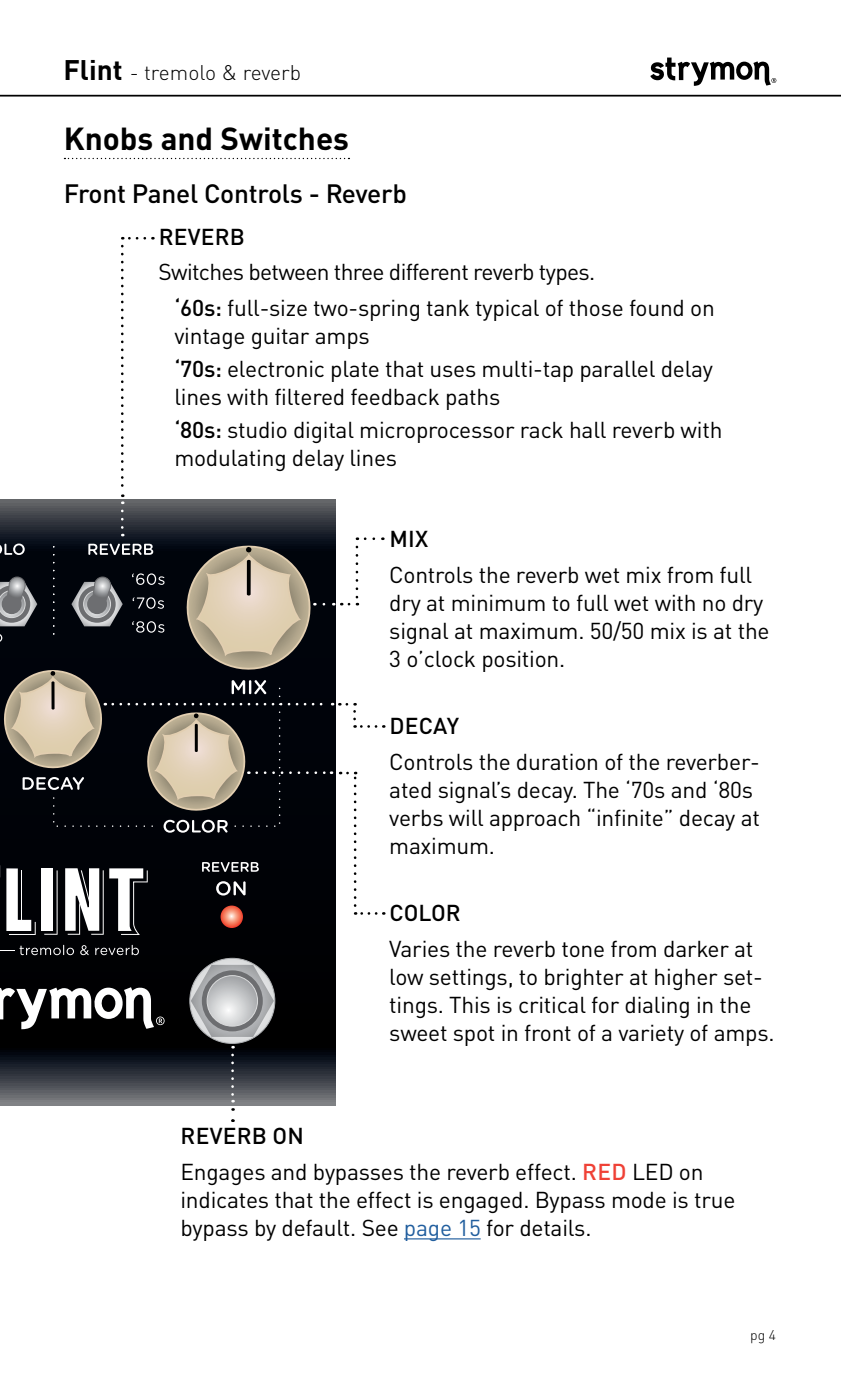
<style>
.page{position:relative;width:841px;height:1386px;background:#fff}
.page>*{position:absolute;margin:0;border:0;box-sizing:border-box;transform-origin:0 0}
.H1_ChapterTitle_Not{font:700 31.5px "DINOT";color:#000}
.H2_SectionTitle{font:500 26.25px "DINOT";letter-spacing:-.01em;color:#000}
.BODY{font:22.75px/28px "DINOT";letter-spacing:-.01em;color:#000}
.BODY_Indent1{font:22.75px/28px "DINOT";letter-spacing:-.01em;color:#000}
.BODY-2{font:22.75px "DINOT";letter-spacing:-.03em;color:#000}
.CalloutTitle_CAPS{font:500 22.75px "DINOT";letter-spacing:.01em;color:#000}
.t1{font:300 21px "DINOT";color:#000}
.t2{font:300 14px "DINOT";color:#000}
.s1{font-weight:700;font-size:28px}
.s2{font-weight:500}
.s3{font-weight:500;color:#ef4136}
.s4{color:#215e9e}
</style>
<div class="page">
<hr style="left:0;top:95px;width:840px;height:2px;background:#000">
<svg style="left:650px;top:58px;width:125px;height:28px"></svg>
<svg style="left:64px;top:158px;width:285px;height:1px"></svg>
<hr style="left:404px;top:1238px;width:76px;height:1px;background:#215e9e">
<svg style="left:0;top:499px;width:335px;height:606px"></svg>
<svg style="left:190px;top:958px;width:85px;height:85px"></svg>
<svg style="left:191px;top:965px;width:83px;height:72px"></svg>
<svg style="left:204px;top:972px;width:57px;height:57px"></svg>
<div style="left:202px;top:970px;width:61px;height:61px;border:4px solid #6d6e71;border-radius:50%"></div>
<svg style="left:207px;top:976px;width:50px;height:50px"></svg>
<div style="left:206px;top:975px;width:52px;height:52px;border:1px solid #dadbdc;border-radius:50%"></div>
<svg style="left:0;top:987px;width:164px;height:42px"></svg>
<svg style="left:80px;top:945px;width:9px;height:10px"></svg>
<svg style="left:95px;top:945px;width:44px;height:10px"></svg>
<svg style="left:0;top:945px;width:74px;height:10px"></svg>
<svg style="left:231px;top:1055px;width:3px;height:47px"></svg>
<svg style="left:231px;top:1108px;width:3px;height:14px"></svg>
<svg style="left:0;top:511px;width:376px;height:424px"></svg>
<svg style="left:122px;top:237px;width:23px;height:3px"></svg>
<svg style="left:121px;top:246px;width:2px;height:258px"></svg>
<p class="t1" style="left:63px;top:60px;width:239px"><span class="s1">Flint</span> - tremolo &amp; reverb</p>
<p class="H1_ChapterTitle_Not" style="left:64px;top:118px;width:287px">Knobs and Switches</p>
<p class="H2_SectionTitle" style="left:64px;top:177px;width:344px">Front Panel Controls - Reverb</p>
<p class="CalloutTitle_CAPS" style="left:159px;top:223px;width:88px">REVERB</p>
<p class="BODY-2" style="left:158px;top:257px;width:434px">Switches between three different reverb types.</p>
<p class="BODY_Indent1" style="left:174px;top:293px;width:541px"><span class="s2">‘60s:</span> full-size two-spring tank typical of those found on vintage guitar amps</p>
<p class="BODY_Indent1" style="left:174px;top:354px;width:540px"><span class="s2">‘70s:</span> electronic plate that uses multi-tap parallel delay lines with filtered feedback paths</p>
<p class="BODY_Indent1" style="left:174px;top:415px;width:549px"><span class="s2">‘80s:</span> studio digital microprocessor rack hall reverb with modulating delay lines</p>
<p class="CalloutTitle_CAPS" style="left:389px;top:524px;width:40px">MIX</p>
<p class="BODY" style="left:389px;top:560px;width:381px">Controls the reverb wet mix from full dry at minimum to full wet with no dry signal at maximum. 50/50 mix is at the<br>3 o’clock position.</p>
<p class="CalloutTitle_CAPS" style="left:389px;top:711px;width:71px">DECAY</p>
<p class="BODY" style="left:389px;top:747px;width:372px">Controls the duration of the reverber&shy;ated signal’s decay. The ‘70s and ‘80s verbs will approach “infinite” decay at maximum.</p>
<p class="CalloutTitle_CAPS" style="left:389px;top:899px;width:73px">COLOR</p>
<p class="BODY" style="left:389px;top:935px;width:382px">Varies the reverb tone from darker at low settings, to brighter at higher set&shy;tings. This is critical for dialing in the sweet spot in front of a variety of amps.</p>
<p class="CalloutTitle_CAPS" style="left:180px;top:1121px;width:125px">REVERB ON</p>
<p class="BODY" style="left:180px;top:1157px;width:556px">Engages and bypasses the reverb effect. <span class="s3">RED</span> LED on indicates that the effect is engaged. Bypass mode is true bypass by default. See <span class="s4">page 15</span> for details.</p>
<p class="t2" style="left:749px;top:1326px;width:27px">pg 4</p>
</div>
